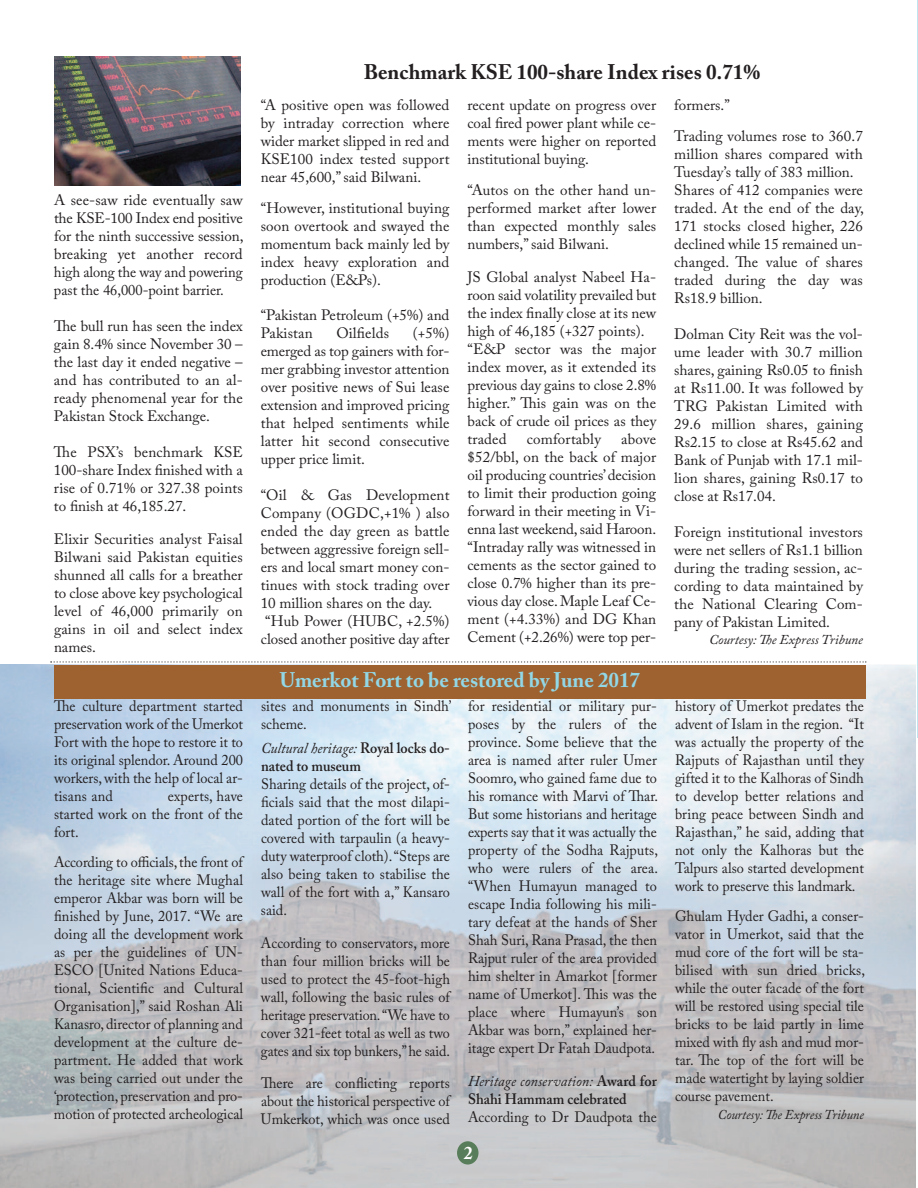
<style>
.page{position:relative;width:918px;height:1188px;background:#fff}
.page>*{position:absolute;margin:0;border:0;box-sizing:border-box;transform-origin:0 0}
.t1{font:700 21px "Adobe Caslon Pro";color:#231f20}
.t2{font:700 21px "Adobe Caslon Pro";color:#92d7e6}
.t3{font:700 18px "Adobe Caslon Pro";color:#fff}
.t4{font:15px/18px "Adobe Caslon Pro";color:#231f20;text-align:justify}
.t5{font:15px/18px "Adobe Caslon Pro";color:#231f20;text-align:justify;scale:.95 1}
.t6{font:15px/18px "Adobe Caslon Pro";color:#231f20;text-align:justify;scale:.94 1}
.t7{font:600 15px/18px "Adobe Caslon Pro";color:#231f20;scale:.95 1}
.t8{font:italic 13.5px "Adobe Caslon Pro";color:#231f20}
.t9{font:italic 13.5px "Adobe Caslon Pro";color:#231f20;scale:.95 1}
.s1{font-weight:400;font-style:italic}
</style>
<div class="page">
<hr style="left:917px;top:0;width:1px;height:738px;background:#bfe6f0">
<img style="left:0;top:664px;width:916px;height:524px">
<div style="left:457px;top:1141px;width:21px;height:24px;background:#587d5a;border-radius:50%"></div>
<svg style="left:50px;top:661px;width:816px;height:2px"></svg>
<img style="left:54px;top:56px;width:187px;height:130px">
<div style="left:54px;top:665px;width:812px;height:34px;background:#9e6231"></div>
<p class="t4" style="left:54px;top:192px;width:191px">A see-saw ride eventually saw the KSE-100 Index end positive for the ninth successive session, breaking yet another record high along the way and powering past the 46,000-point barrier.</p>
<p class="t4" style="left:54px;top:318px;width:190px">The bull run has seen the index gain 8.4% since November 30 – the last day it ended negative – and has contributed to an al&shy;ready phenomenal year for the Pakistan Stock Exchange.</p>
<p class="t4" style="left:54px;top:444px;width:190px">The PSX’s benchmark KSE 100-share Index finished with a rise of 0.71% or 327.38 points to finish at 46,185.27.</p>
<p class="t4" style="left:54px;top:531px;width:190px">Elixir Securities analyst Faisal Bilwani said Pakistan equities shunned all calls for a breather to close above key psychological level of 46,000 primarily on gains in oil and select index names.</p>
<p class="t5" style="left:54px;top:699px;width:200px">The culture department started preservation work of the Umerkot Fort with the hope to restore it to its original splendor. Around 200 workers,with the help of local ar&shy;tisans and</p>
<p class="t5" style="left:54px;top:789px;width:200px;text-indent:114px">experts, have started work on the front of the fort.</p>
<p class="t5" style="left:54px;top:855px;width:200px">According to officials,the front of the heritage site where Mughal emperor Akbar was born will be finished by June, 2017. “We are doing all the development work as per the guidelines of UN-ESCO [United Nations Educa&shy;tional, Scientific and Cultural Organisation],” said Roshan Ali Kanasro, director of planning and development at the culture de&shy;partment. He added that work was being carried out under the ‘protection, preservation and pro&shy;motion of protected archeological</p>
<h1 class="t1" style="left:364px;top:64px;width:398px">Benchmark KSE 100-share Index rises 0.71%</h1>
<p class="t4" style="left:261px;top:97px;width:190px">“A positive open was followed by intraday correction where wider market slipped in red and KSE100 index tested support near 45,600,”said Bilwani.</p>
<p class="t4" style="left:261px;top:201px;width:190px">“However, institutional buying soon overtook and swayed the momentum back mainly led by index heavy exploration and production (E&amp;Ps).</p>
<p class="t4" style="left:261px;top:307px;width:190px">“Pakistan Petroleum (+5%) and<br>Pakistan</p>
<p class="t4" style="left:261px;top:325px;width:190px;text-indent:152px">(+5%) emerged as top gainers with for&shy;mer grabbing investor attention over positive news of Sui lease extension and improved pricing that helped sentiments while latter hit second consecutive upper price limit.</p>
<p class="t4" style="left:261px;top:487px;width:190px;text-align:left">“Oil &amp; Gas Development<br>Company (OGDC,+1% ) also ended the day green as battle between aggressive foreign sell&shy;ers and local smart money con&shy;tinues with stock trading over<br>10 million shares on the day. “Hub Power (HUBC, +2.5%) closed another positive day after</p>
<p class="t4" style="left:336px;top:325px;width:54px">Oilfields</p>
<p class="t4" style="left:467px;top:97px;width:190px">recent update on progress over coal fired power plant while ce&shy;ments were higher on reported institutional buying.</p>
<p class="t4" style="left:467px;top:183px;width:190px">“Autos on the other hand un&shy;performed market after lower than expected monthly sales numbers,”said Bilwani.</p>
<p class="t4" style="left:467px;top:270px;width:190px;text-align:left">JS Global analyst Nabeel Ha&shy;roon said volatility prevailed but the index finally close at its new high of 46,185 (+327 points). “E&amp;P sector was the major index mover, as it extended its previous day gains to close 2.8% higher.” This gain was on the back of crude oil prices as they traded</p>
<p class="t4" style="left:467px;top:432px;width:190px;text-indent:154px">above $52/bbl, on the back of major oil producing countries’decision to limit their production going forward in their meeting in Vi&shy;enna last weekend,said Haroon. “Intraday rally was witnessed in cements as the sector gained to close 0.7% higher than its pre&shy;vious day close.Maple Leaf Ce&shy;ment (+4.33%) and DG Khan Cement (+2.26%) were top per-</p>
<p class="t4" style="left:527px;top:432px;width:75px">comfortably</p>
<h1 class="t2" style="left:280px;top:672px;width:362px">Umerkot Fort to be restored by June 2017</h1>
<p class="t5" style="left:261px;top:699px;width:202px">sites and monuments in Sindh’ scheme.</p>
<p class="t7" style="left:261px;top:741px;width:200px"><span class="s1">Cultural heritage:</span> Royal locks do&shy;nated to museum</p>
<p class="t5" style="left:261px;top:777px;width:200px">Sharing details of the project, of&shy;ficials said that the most dilapi&shy;dated portion of the fort will be covered with tarpaulin (a heavy&shy;duty waterproof cloth).“Steps are also being taken to stabilise the wall of the fort with a,” Kansaro said.</p>
<p class="t6" style="left:261px;top:936px;width:203px">According to conservators, more than four million bricks will be used to protect the 45-foot-high wall, following the basic rules of heritage preservation.“We have to cover 321-feet total as well as two gates and six top bunkers,”he said.</p>
<p class="t5" style="left:261px;top:1076px;width:200px">There are conflicting reports about the historical perspective of Umkerkot, which was once used</p>
<p class="t5" style="left:468px;top:699px;width:201px">for residential or military pur&shy;poses by the rulers of the province. Some believe that the area is named after ruler Umer Soomro, who gained fame due to his romance with Marvi of Thar.<br>But some historians and heritage experts say that it was actually the property of the Sodha Rajputs, who were rulers of the area. “When Humayun managed to escape India following his mili&shy;tary defeat at the hands of Sher Shah Suri, Rana Prasad, the then Rajput ruler of the area provided him shelter in Amarkot [former name of Umerkot]. This was the place where Humayun’s son Akbar was born,” explained her&shy;itage expert Dr Fatah Daudpota.</p>
<p class="t7" style="left:468px;top:1074px;width:200px"><span class="s1">Heritage conservation:</span> Award for<br>Shahi Hammam celebrated</p>
<p class="t5" style="left:468px;top:1110px;width:200px">According to Dr Daudpota the</p>
<p class="t3" style="left:464px;top:1145px;width:10px">2</p>
<p class="t4" style="left:674px;top:91px;width:190px;line-height:31.5px">formers.”<br>Trading volumes rose to 360.7</p>
<p class="t4" style="left:674px;top:147px;width:191px;text-align:left">million shares compared with<br>Tuesday’s tally of 383 million.<br>Shares of 412 companies were traded. At the end of the day,<br>171 stocks closed higher, 226 declined while 15 remained un&shy;changed. The value of shares traded during the day was<br>Rs18.9 billion.</p>
<p class="t4" style="left:674px;top:327px;width:190px">Dolman City Reit was the vol&shy;ume leader with 30.7 million shares, gaining Rs0.05 to finish at Rs11.00. It was followed by TRG Pakistan Limited with 29.6 million shares, gaining Rs2.15 to close at Rs45.62 and Bank of Punjab with 17.1 mil&shy;lion shares, gaining Rs0.17 to close at Rs17.04.</p>
<p class="t4" style="left:674px;top:525px;width:190px">Foreign institutional investors were net sellers of Rs1.1 billion during the trading session, ac&shy;cording to data maintained by the National Clearing Com&shy;pany of Pakistan Limited.</p>
<p class="t8" style="left:709px;top:635px;width:155px">Courtesy:The Express Tribune</p>
<p class="t5" style="left:675px;top:699px;width:200px">history of Umerkot predates the advent of Islam in the region. “It was actually the property of the Rajputs of Rajasthan until they gifted it to the Kalhoras of Sindh to develop better relations and bring peace between Sindh and Rajasthan,” he said, adding that not only the Kalhoras but the Talpurs also started development work to preserve this landmark.</p>
<p class="t5" style="left:675px;top:909px;width:201px">Ghulam Hyder Gadhi, a conser&shy;vator in Umerkot, said that the mud core of the fort will be sta&shy;bilised with sun dried bricks, while the outer facade of the fort will be restored using special tile bricks to be laid partly in lime mixed with fly ash and mud mor&shy;tar. The top of the fort will be made watertight by laying soldier course pavement.</p>
<p class="t9" style="left:718px;top:1110px;width:155px">Courtesy:The Express Tribune</p>
</div>
